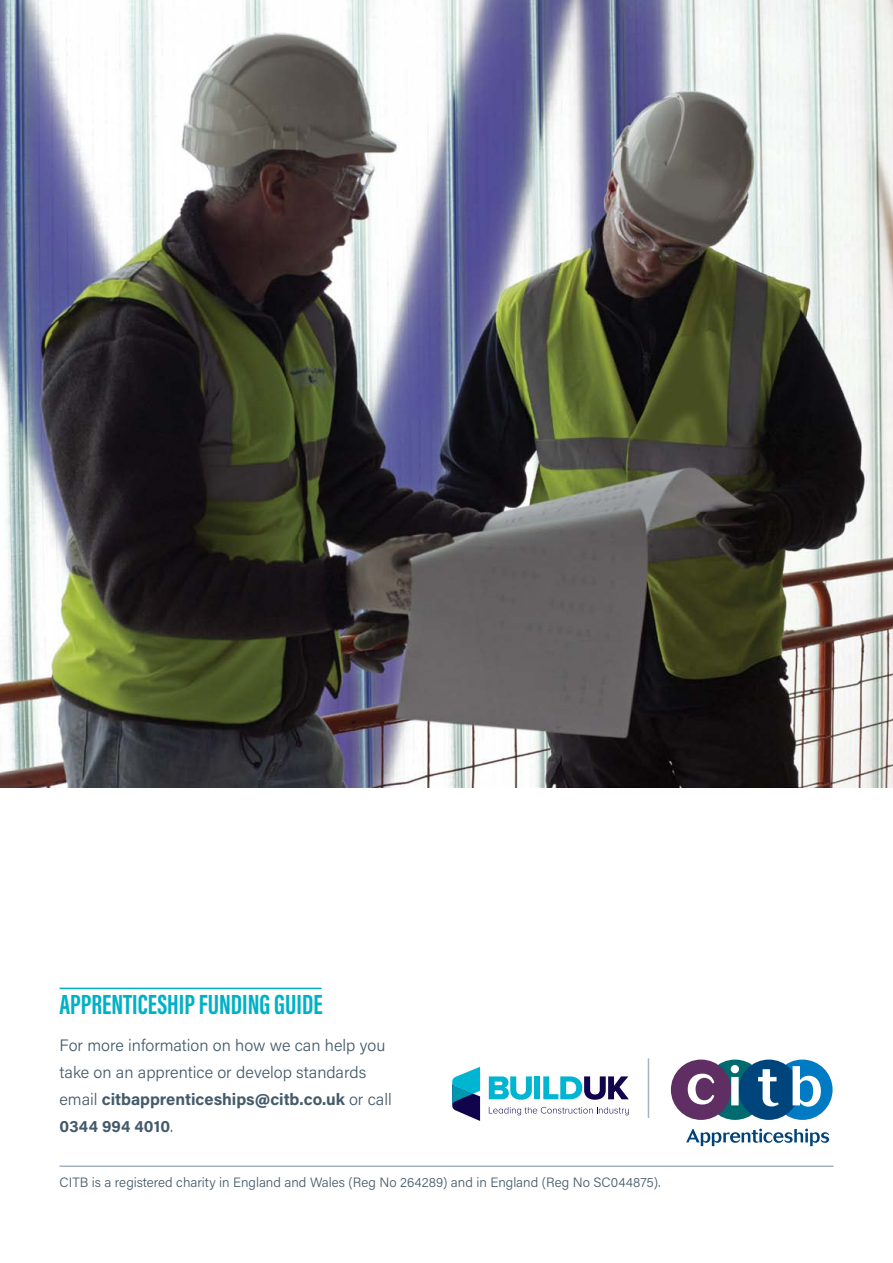
<style>
.page{position:relative;width:893px;height:1263px;background:#fff}
.page>*{position:absolute;margin:0;border:0;box-sizing:border-box;transform-origin:0 0}
.t1{font:700 28.5px "Acumin Pro Extra Cond";color:#00b1c5}
.t2{font:300 16.5px/27px "Acumin Pro";color:#445a6a}
.t3{font:300 13.5px "Acumin Pro";color:#445a6a}
.s1{font-weight:700}
</style>
<div class="page">
<hr style="left:60px;top:988px;width:262px;height:1px;background:#00b1c5">
<hr style="left:60px;top:1165px;width:773px;height:2px;background:#a4b3bf">
<svg style="left:686px;top:1128px;width:143px;height:18px"></svg>
<div style="left:772px;top:1059px;width:61px;height:61px;background:#007ac2;border-radius:50%"></div>
<div style="left:705px;top:1059px;width:60px;height:61px;background:#006b6e;border-radius:50%"></div>
<div style="left:739px;top:1059px;width:60px;height:61px;background:#00447c;border-radius:50%"></div>
<div style="left:671px;top:1059px;width:60px;height:61px;background:#5f2f64;border-radius:50%"></div>
<svg style="left:688px;top:1074px;width:26px;height:30px"></svg>
<svg style="left:731px;top:1065px;width:8px;height:40px"></svg>
<svg style="left:758px;top:1069px;width:21px;height:37px"></svg>
<svg style="left:793px;top:1066px;width:28px;height:41px"></svg>
<hr style="left:648px;top:1058px;width:1px;height:60px;background:#a4b3bf">
<svg style="left:489px;top:1107px;width:140px;height:8px"></svg>
<svg style="left:452px;top:1067px;width:28px;height:54px"></svg>
<svg style="left:489px;top:1076px;width:43px;height:24px"></svg>
<div style="left:534px;top:1076px;width:6px;height:23px;background:#00b5d1"></div>
<svg style="left:543px;top:1076px;width:86px;height:24px"></svg>
<img style="left:0;top:0;width:893px;height:788px">
<p class="t1" style="left:60px;top:986px;width:265px">APPRENTICESHIP FUNDING GUIDE</p>
<p class="t2" style="left:60px;top:1031px;width:334px">For more information on how we can help you take on an apprentice or develop standards email <span class="s1">citbapprenticeships@citb.co.uk</span> or call <span class="s1">0344 994 4010</span>.</p>
<p class="t3" style="left:60px;top:1173px;width:603px">CITB is a registered charity in England and Wales (Reg No 264289) and in England (Reg No SC044875).</p>
</div>
